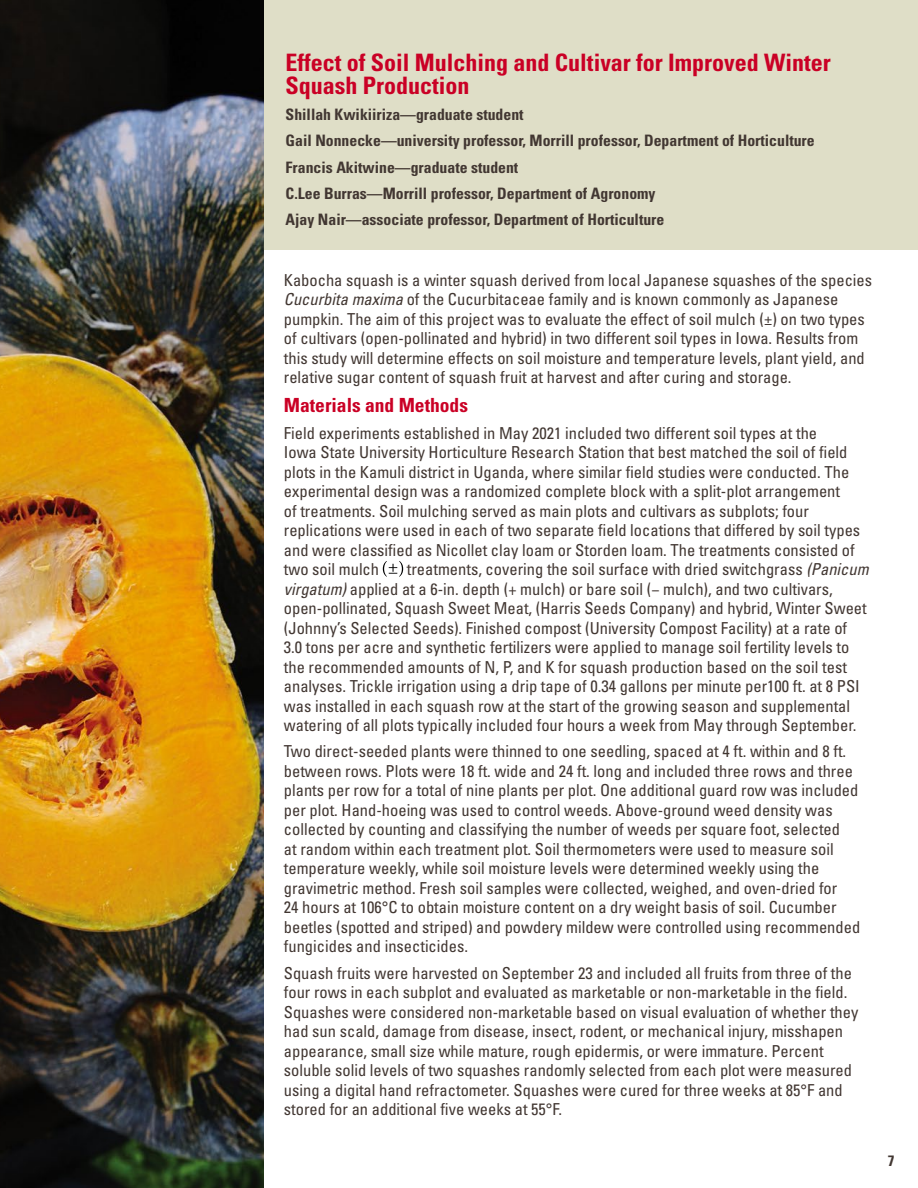
<style>
.page{position:relative;width:918px;height:1188px;background:#fff}
.page>*{position:absolute;margin:0;border:0;box-sizing:border-box;transform-origin:0 0}
.H3_report_titles_16p{font:700 condensed 24px/22.5px "Univers LT Std";color:#ca0025}
.H2_header_1{font:700 condensed 19.5px "Univers LT Std";color:#ca0025}
.copy_11pt{font:condensed 16.5px/19.5px "Univers LT Std";color:#423732}
.copy_bold_10_5_pt{font:700 condensed 15.75px "Univers LT Std";color:#423732}
.Figures_Captions_10p{font:700 condensed 15px "Univers LT Std";color:#423732}
.s1{font-style:italic}
</style>
<div class="page">
<div style="left:263px;top:0;width:655px;height:249px;background:#dfdec7"></div>
<svg style="left:383px;top:561px;width:20px;height:16px"></svg>
<img style="left:0;top:0;width:263px;height:1188px">
<p class="H3_report_titles_16p" style="left:286px;top:51px;width:547px">Effect of Soil Mulching and Cultivar for Improved Winter<br>Squash Production</p>
<p class="copy_bold_10_5_pt" style="left:286px;top:105px;width:240px">Shillah Kwikiiriza—graduate student</p>
<p class="copy_bold_10_5_pt" style="left:286px;top:131px;width:531px">Gail Nonnecke—university professor, Morrill professor, Department of Horticulture</p>
<p class="copy_bold_10_5_pt" style="left:286px;top:157px;width:234px">Francis Akitwine—graduate student</p>
<p class="copy_bold_10_5_pt" style="left:286px;top:184px;width:371px">C.Lee Burras—Morrill professor, Department of Agronomy</p>
<p class="copy_bold_10_5_pt" style="left:286px;top:210px;width:380px">Ajay Nair—associate professor, Department of Horticulture</p>
<p class="copy_11pt" style="left:284px;top:270px;width:590px">Kabocha squash is a winter squash derived from local Japanese squashes of the species <span class="s1">Cucurbita maxima</span> of the Cucurbitaceae family and is known commonly as Japanese pumpkin. The aim of this project was to evaluate the effect of soil mulch (±) on two types of cultivars (open-pollinated and hybrid) in two different soil types in Iowa. Results from this study will determine effects on soil moisture and temperature levels, plant yield, and relative sugar content of squash fruit at harvest and after curing and storage.</p>
<p class="H2_header_1" style="left:284px;top:394px;width:186px">Materials and Methods</p>
<p class="copy_11pt" style="left:284px;top:423px;width:578px">Field experiments established in May 2021 included two different soil types at the<br>Iowa State University Horticulture Research Station that best matched the soil of field plots in the Kamuli district in Uganda, where similar field studies were conducted. The experimental design was a randomized complete block with a split-plot arrangement<br>of treatments. Soil mulching served as main plots and cultivars as subplots; four replications were used in each of two separate field locations that differed by soil types and were classified as Nicollet clay loam or Storden loam. The treatments consisted of two soil mulch</p>
<p class="copy_11pt" style="left:284px;top:559px;width:586px;text-indent:123px">treatments, covering the soil surface with dried switchgrass <span class="s1">(Panicum virgatum)</span> applied at a 6-in. depth (+ mulch) or bare soil (− mulch), and two cultivars, open-pollinated, Squash Sweet Meat, (Harris Seeds Company) and hybrid, Winter Sweet (Johnny’s Selected Seeds). Finished compost (University Compost Facility) at a rate of 3.0 tons per acre and synthetic fertilizers were applied to manage soil fertility levels to the recommended amounts of N, P, and K for squash production based on the soil test analyses. Trickle irrigation using a drip tape of 0.34 gallons per minute per100 ft. at 8 PSI was installed in each squash row at the start of the growing season and supplemental watering of all plots typically included four hours a week from May through September.</p>
<p class="copy_11pt" style="left:284px;top:742px;width:578px">Two direct-seeded plants were thinned to one seedling, spaced at 4 ft. within and 8 ft. between rows. Plots were 18 ft. wide and 24 ft. long and included three rows and three plants per row for a total of nine plants per plot. One additional guard row was included per plot. Hand-hoeing was used to control weeds. Above-ground weed density was collected by counting and classifying the number of weeds per square foot, selected<br>at random within each treatment plot. Soil thermometers were used to measure soil temperature weekly, while soil moisture levels were determined weekly using the gravimetric method. Fresh soil samples were collected, weighed, and oven-dried for<br>24 hours at 106°C to obtain moisture content on a dry weight basis of soil. Cucumber beetles (spotted and striped) and powdery mildew were controlled using recommended fungicides and insecticides.</p>
<p class="copy_11pt" style="left:284px;top:963px;width:576px">Squash fruits were harvested on September 23 and included all fruits from three of the four rows in each subplot and evaluated as marketable or non-marketable in the field.<br>Squashes were considered non-marketable based on visual evaluation of whether they had sun scald, damage from disease, insect, rodent, or mechanical injury, misshapen appearance, small size while mature, rough epidermis, or were immature. Percent soluble solid levels of two squashes randomly selected from each plot were measured using a digital hand refractometer. Squashes were cured for three weeks at 85°F and stored for an additional five weeks at 55°F.</p>
<p class="Figures_Captions_10p" style="left:888px;top:1152px;width:8px">7</p>
</div>
